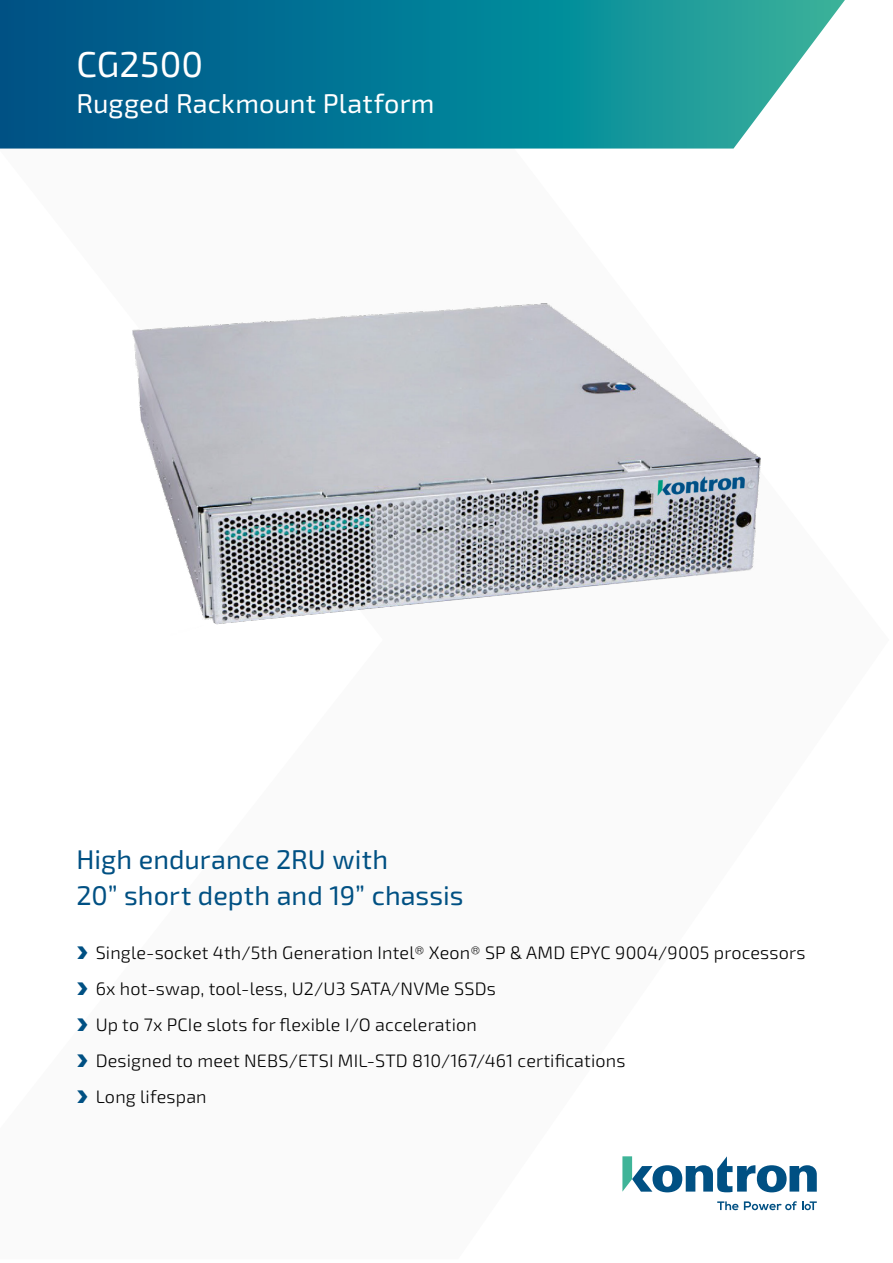
<style>
.page{position:relative;width:893px;height:1263px;background:#fff}
.page>*{position:absolute;margin:0;border:0;box-sizing:border-box;transform-origin:0 0}
.t1{font:36px "Sn T";letter-spacing:.005em;color:#fff}
.t2{font:27px/36px "Sn T";color:#005083}
.t3{font:27px "Sn T";letter-spacing:.005em;color:#fff}
.t4{font:300 18px/36px "Sn T";letter-spacing:.01em;color:#000}
.s1{font-family:"Arrow";font-weight:400;color:#005083}
</style>
<div class="page">
<svg style="left:622px;top:1156px;width:195px;height:36px"></svg>
<svg style="left:717px;top:1201px;width:100px;height:9px"></svg>
<svg style="left:0;top:0;width:845px;height:149px;background:#19849b"></svg>
<img style="left:132px;top:303px;width:628px;height:322px">
<h1 class="t1" style="left:77px;top:43px;width:128px">CG2500</h1>
<h2 class="t3" style="left:77px;top:87px;width:360px">Rugged Rackmount Platform</h2>
<h2 class="t2" style="left:77px;top:842px;width:388px">High endurance 2RU with<br>20” short depth and 19” chassis</h2>
<p class="t4" style="left:77px;top:935px;width:730px"><span class="s1">*</span> Single-socket 4th/5th Generation Intel® Xeon® SP &amp; AMD EPYC 9004/9005 processors <span class="s1">*</span> 6x hot-swap, tool-less, U2/U3 SATA/NVMe SSDs<br><span class="s1">*</span> Up to 7x PCIe slots for flexible I/O acceleration<br><span class="s1">*</span> Designed to meet NEBS/ETSI MIL-STD 810/167/461 certifications<br><span class="s1">*</span> Long lifespan</p>
</div>
